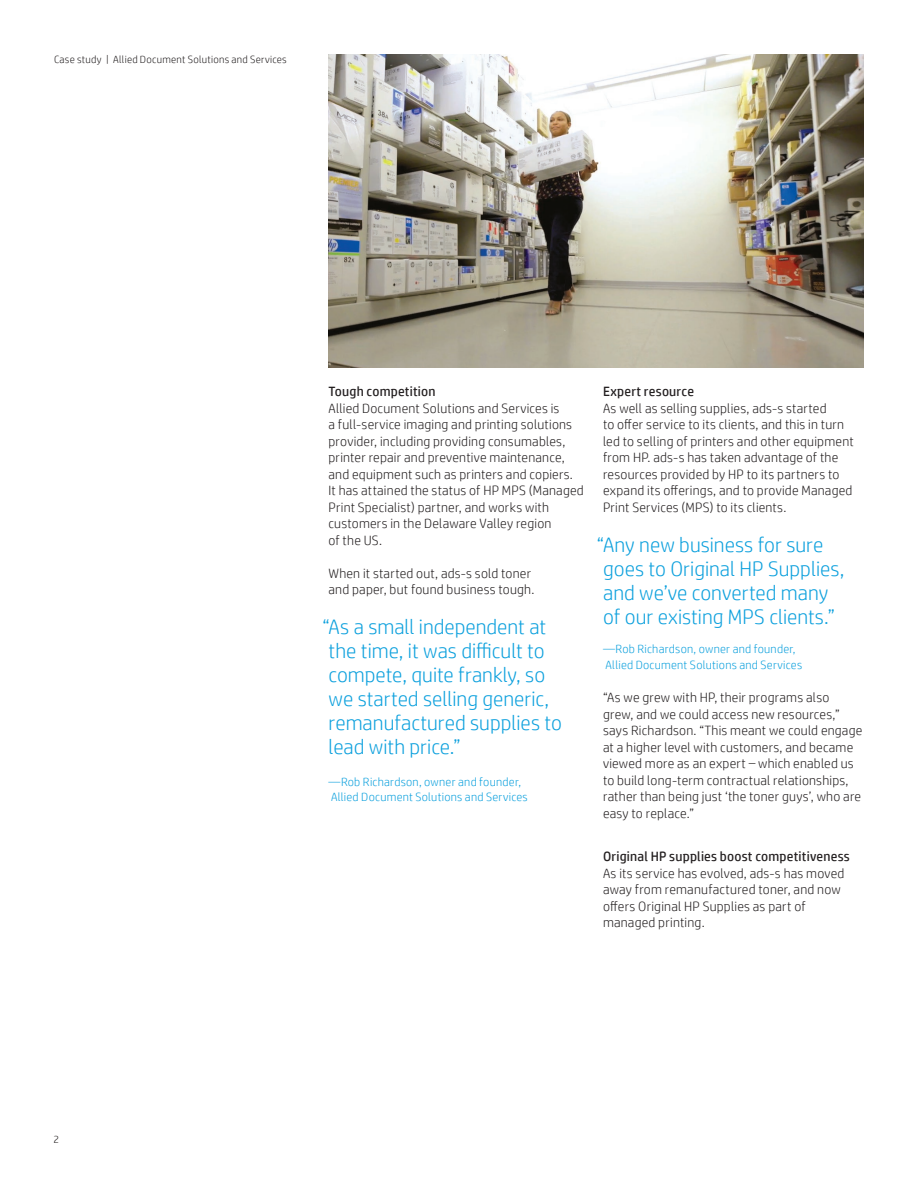
<style>
.page{position:relative;width:918px;height:1188px;background:#fff}
.page>*{position:absolute;margin:0;border:0;box-sizing:border-box;transform-origin:0 0}
.Body{font:300 21px/24px "HP Simplified";color:#0ca0dd}
.Quote_14_16{font:300 21px/24px "HP Simplified";color:#0ca0dd}
.Body-2{font:300 13.5px/16.5px "HP Simplified";letter-spacing:.015em;color:#231f20}
.Quote_Attribution_8{font:300 13.5px/16.5px "HP Simplified";letter-spacing:.015em;color:#231f20}
.Body_header_bold{font:13.5px "HP Simplified";letter-spacing:.015em;color:#231f20}
.Body-3{font:300 12px/15px "HP Simplified";letter-spacing:.02em;color:#0ca0dd}
.Quote_Attribution_8-2{font:300 12px/16.5px "HP Simplified";letter-spacing:.02em;color:#0ca0dd}
.Title_descriptor{font:300 10.5px "HP Simplified";letter-spacing:.025em;color:#231f20}
.Page_number_right{font:300 10.5px "HP Simplified";color:#231f20}
.s1{font-weight:400}
</style>
<div class="page">
<img style="left:328px;top:54px;width:536px;height:314px">
<p class="Title_descriptor" style="left:54px;top:53px;width:234px">Case study | Allied Document Solutions and Services</p>
<p class="Page_number_right" style="left:54px;top:1133px;width:7px">2</p>
<p class="Body-2" style="left:329px;top:383px;width:257px"><span class="s1">Tough competition<br></span>Allied Document Solutions and Services is<br>a full-service imaging and printing solutions provider, including providing consumables, printer repair and preventive maintenance, and equipment such as printers and copiers.<br>It has attained the status of HP MPS (Managed Print Specialist) partner, and works with customers in the Delaware Valley region<br>of the US.</p>
<p class="Body-2" style="left:329px;top:565px;width:207px">When it started out, ads-s sold toner and paper, but found business tough.</p>
<p class="Body" style="left:322px;top:615px;width:241px">“As a small independent at the time, it was difficult to compete, quite frankly, so we started selling generic, remanufactured supplies to lead with price.”</p>
<p class="Body-3" style="left:329px;top:774px;width:201px">—Rob Richardson, owner and founder,<br>Allied Document Solutions and Services</p>
<p class="Body_header_bold" style="left:603px;top:384px;width:93px">Expert resource</p>
<p class="Body-2" style="left:603px;top:400px;width:252px">As well as selling supplies, ads-s started<br>to offer service to its clients, and this in turn led to selling of printers and other equipment from HP. ads-s has taken advantage of the resources provided by HP to its partners to expand its offerings, and to provide Managed Print Services (MPS) to its clients.</p>
<p class="Quote_14_16" style="left:597px;top:533px;width:249px">“Any new business for sure goes to Original HP Supplies, and we’ve converted many of our existing MPS clients.”</p>
<p class="Quote_Attribution_8-2" style="left:603px;top:640px;width:201px">—Rob Richardson, owner and founder,<br>Allied Document Solutions and Services</p>
<p class="Quote_Attribution_8" style="left:603px;top:689px;width:261px">“As we grew with HP, their programs also grew, and we could access new resources,” says Richardson. “This meant we could engage at a higher level with customers, and became viewed more as an expert – which enabled us to build long-term contractual relationships, rather than being just ‘the toner guys’, who are easy to replace.”</p>
<p class="Body_header_bold" style="left:603px;top:849px;width:248px">Original HP supplies boost competitiveness</p>
<p class="Body-2" style="left:603px;top:865px;width:243px">As its service has evolved, ads-s has moved away from remanufactured toner, and now offers Original HP Supplies as part of managed printing.</p>
</div>
